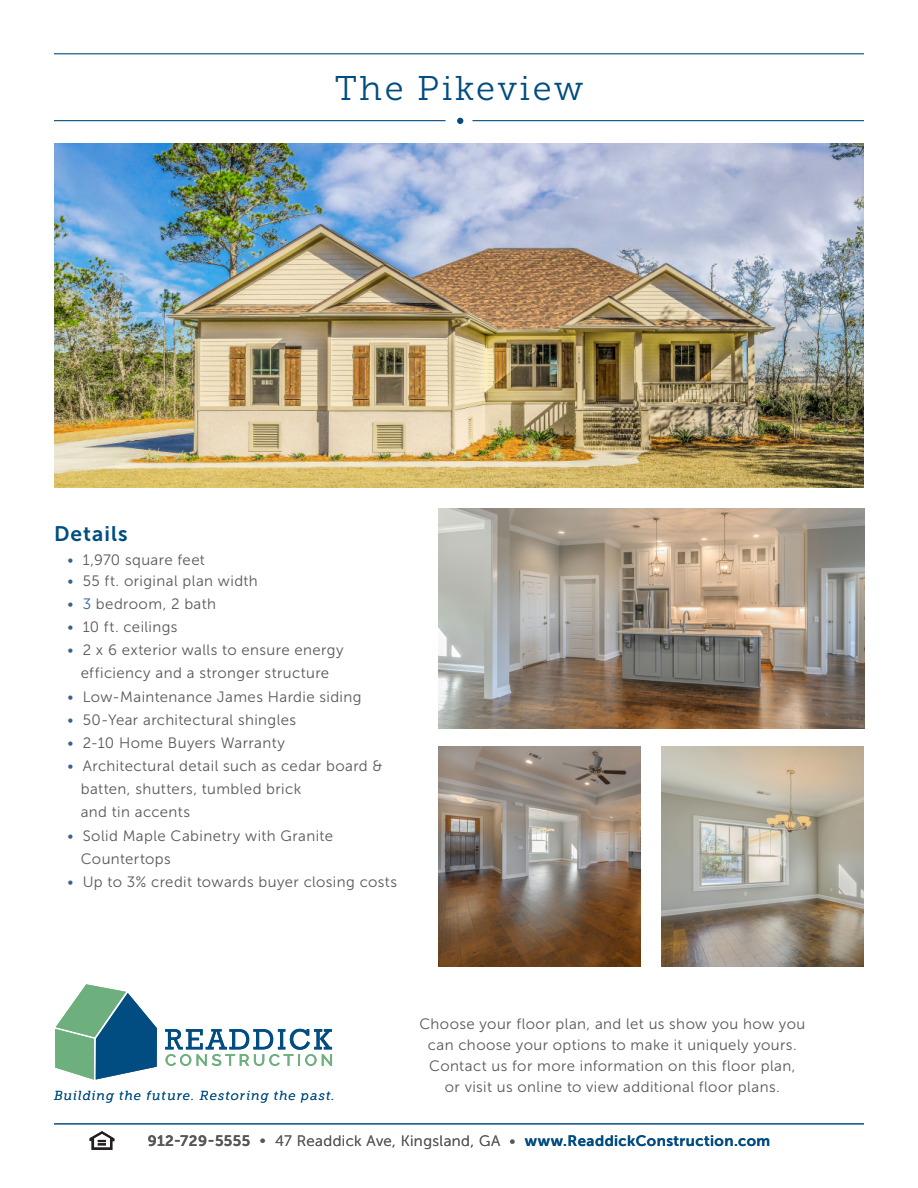
<style>
.page{position:relative;width:918px;height:1188px;background:#fff}
.page>*{position:absolute;margin:0;border:0;box-sizing:border-box;transform-origin:0 0}
.t1{font:34.2px "Museo Slab 300";letter-spacing:.075em;color:#014d81}
.t2{font:21px "Museo Sans 700";letter-spacing:.05em;color:#014d81}
.t3{font:15px/21px "Museo Sans 300";letter-spacing:.03em;color:#57585a;text-align:center}
.t4{font:italic 13.05px "Museo Slab 300";letter-spacing:.08em;color:#014d81}
.s1{color:#366392}
.s2{font-family:"Museo Sans 700"}
.s3{font-family:"Museo Sans 700";color:#014d81}
</style>
<div class="page">
<hr style="left:54px;top:1124px;width:810px;height:1px;background:#014d81">
<svg style="left:55px;top:984px;width:102px;height:96px"></svg>
<svg style="left:165px;top:1029px;width:167px;height:37px"></svg>
<hr style="left:54px;top:53px;width:810px;height:1px;background:#014d81">
<hr style="left:54px;top:120px;width:392px;height:1px;background:#014d81">
<hr style="left:472px;top:120px;width:392px;height:1px;background:#014d81">
<svg style="left:457px;top:118px;width:6px;height:6px"></svg>
<img style="left:54px;top:144px;width:810px;height:343px">
<svg style="left:90px;top:1131px;width:24px;height:19px"></svg>
<img style="left:438px;top:509px;width:427px;height:219px">
<img style="left:438px;top:746px;width:203px;height:220px">
<img style="left:662px;top:746px;width:202px;height:220px">
<p class="t1" style="left:335px;top:70px;width:250px">The Pikeview</p>
<p class="t2" style="left:54px;top:522px;width:75px">Details</p>
<p class="t3" style="left:68px;top:549px;width:139px"><span class="s1">•</span> 1,970 square feet</p>
<p class="t3" style="left:68px;top:570px;width:192px"><span class="s1">•</span> 55 ft. original plan width</p>
<p class="t3" style="left:68px;top:593px;width:150px"><span class="s1">• 3</span> bedroom, 2 bath</p>
<p class="t3" style="left:68px;top:617px;width:112px"><span class="s1">•</span> 10 ft. ceilings</p>
<p class="t3" style="left:68px;top:640px;width:278px"><span class="s1">•</span> 2 x 6 exterior walls to ensure energy</p>
<p class="t3" style="left:81px;top:663px;width:250px">efficiency and a stronger structure</p>
<p class="t3" style="left:68px;top:686px;width:296px"><span class="s1">•</span> Low-Maintenance James Hardie siding</p>
<p class="t3" style="left:68px;top:709px;width:230px"><span class="s1">•</span> 50-Year architectural shingles</p>
<p class="t3" style="left:68px;top:732px;width:219px"><span class="s1">•</span> 2-10 Home Buyers Warranty</p>
<p class="t3" style="left:68px;top:755px;width:317px"><span class="s1">•</span> Architectural detail such as cedar board &amp;</p>
<p class="t3" style="left:81px;top:779px;width:222px">batten, shutters, tumbled brick</p>
<p class="t3" style="left:81px;top:802px;width:111px">and tin accents</p>
<p class="t3" style="left:68px;top:825px;width:267px"><span class="s1">•</span> Solid Maple Cabinetry with Granite</p>
<p class="t3" style="left:81px;top:848px;width:92px">Countertops</p>
<p class="t3" style="left:68px;top:871px;width:331px"><span class="s1">•</span> Up to 3% credit towards buyer closing costs</p>
<p class="t4" style="left:54px;top:1089px;width:282px">Building the future. Restoring the past.</p>
<p class="t3" style="left:419px;top:1014px;width:387px">Choose your floor plan, and let us show you how you can choose your options to make it uniquely yours.</p>
<p class="t3" style="left:429px;top:1056px;width:368px">Contact us for more information on this floor plan,</p>
<p class="t3" style="left:445px;top:1077px;width:337px">or visit us online to view additional floor plans.</p>
<p class="t3" style="left:148px;top:1131px;width:624px"><span class="s2">912-729-5555</span> • 47 Readdick Ave, Kingsland, GA • <span class="s3">www.ReaddickConstruction.com</span></p>
</div>
